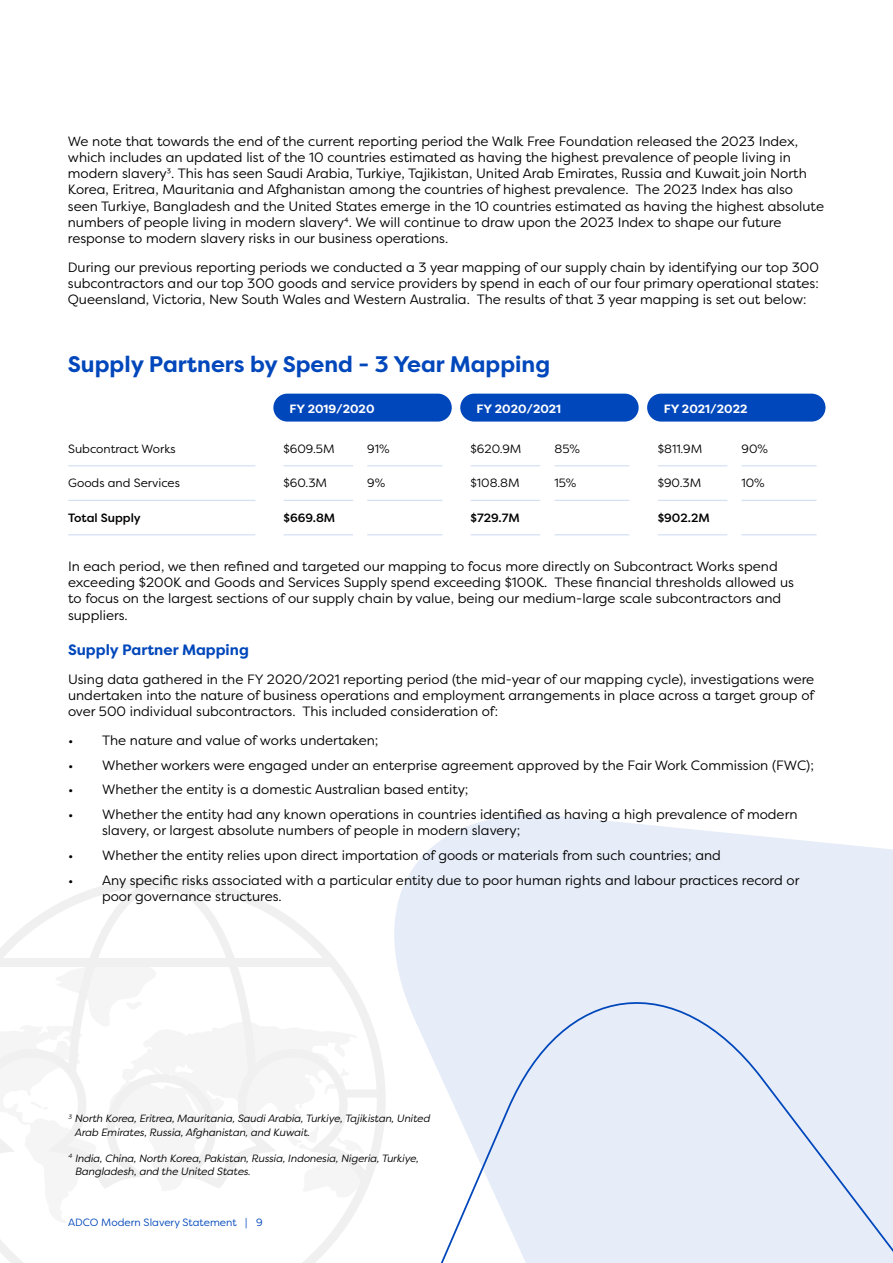
<style>
.page{position:relative;width:893px;height:1263px;background:#fff}
.page>*{position:absolute;margin:0;border:0;box-sizing:border-box;transform-origin:0 0}
.t1{font:700 22.5px "Filson Pro";color:#0047bb}
.t2{font:700 15px "Filson Pro";color:#0047bb}
.t3{font:13.5px/16.2px "Filson Pro";color:#000}
.t4{font:12px "Filson Pro";color:#000}
.t5{font:700 12px "Filson Pro";color:#fff}
.t6{font:500 12px "Filson Pro";color:#000}
.t7{font:italic 10.5px/13.5px "Filson Pro";letter-spacing:-.01em;color:#000}
.t8{font:10.5px "Filson Pro";color:#0047bb}
</style>
<div class="page">
<svg style="left:0;top:877px;width:341px;height:386px"></svg>
<svg style="left:394px;top:815px;width:499px;height:152px;background:#e8eff8"></svg>
<svg style="left:182px;top:967px;width:711px;height:296px"></svg>
<div style="left:273px;top:394px;width:179px;height:28px;background:#0047bb;border-radius:14px"></div>
<div style="left:460px;top:394px;width:179px;height:28px;background:#0047bb;border-radius:14px"></div>
<div style="left:647px;top:394px;width:178px;height:28px;background:#0047bb;border-radius:14px"></div>
<hr style="left:68px;top:465px;width:187px;height:1px;background:#ccdaf1">
<hr style="left:283px;top:465px;width:70px;height:1px;background:#ccdaf1">
<hr style="left:367px;top:465px;width:75px;height:1px;background:#ccdaf1">
<hr style="left:471px;top:465px;width:69px;height:1px;background:#ccdaf1">
<hr style="left:554px;top:465px;width:75px;height:1px;background:#ccdaf1">
<hr style="left:658px;top:465px;width:69px;height:1px;background:#ccdaf1">
<hr style="left:741px;top:465px;width:76px;height:1px;background:#ccdaf1">
<hr style="left:68px;top:500px;width:187px;height:1px;background:#ccdaf1">
<hr style="left:68px;top:534px;width:187px;height:1px;background:#ccdaf1">
<hr style="left:283px;top:500px;width:70px;height:1px;background:#ccdaf1">
<hr style="left:283px;top:534px;width:70px;height:1px;background:#ccdaf1">
<hr style="left:367px;top:500px;width:75px;height:1px;background:#ccdaf1">
<hr style="left:367px;top:534px;width:75px;height:1px;background:#ccdaf1">
<hr style="left:471px;top:500px;width:69px;height:1px;background:#ccdaf1">
<hr style="left:471px;top:534px;width:69px;height:1px;background:#ccdaf1">
<hr style="left:554px;top:500px;width:75px;height:1px;background:#ccdaf1">
<hr style="left:554px;top:534px;width:75px;height:1px;background:#ccdaf1">
<hr style="left:658px;top:500px;width:69px;height:1px;background:#ccdaf1">
<hr style="left:658px;top:534px;width:69px;height:1px;background:#ccdaf1">
<hr style="left:741px;top:500px;width:76px;height:1px;background:#ccdaf1">
<hr style="left:741px;top:534px;width:76px;height:1px;background:#ccdaf1">
<p class="t3" style="left:68px;top:133px;width:758px">We note that towards the end of the current reporting period the Walk Free Foundation released the 2023 Index, which includes an updated list of the 10 countries estimated as having the highest prevalence of people living in modern slavery3. This has seen Saudi Arabia, Turkiye, Tajikistan, United Arab Emirates, Russia and Kuwait join North Korea, Eritrea, Mauritania and Afghanistan among the countries of highest prevalence. The 2023 Index has also seen Turkiye, Bangladesh and the United States emerge in the 10 countries estimated as having the highest absolute numbers of people living in modern slavery4. We will continue to draw upon the 2023 Index to shape our future response to modern slavery risks in our business operations.</p>
<p class="t3" style="left:68px;top:259px;width:753px;text-align:justify">During our previous reporting periods we conducted a 3 year mapping of our supply chain by identifying our top 300 subcontractors and our top 300 goods and service providers by spend in each of our four primary operational states:<br>Queensland, Victoria, New South Wales and Western Australia. The results of that 3 year mapping is set out below:</p>
<h1 class="t1" style="left:68px;top:350px;width:484px">Supply Partners by Spend - 3 Year Mapping</h1>
<p class="t5" style="left:289px;top:401px;width:87px">FY 2019/2020</p>
<p class="t5" style="left:477px;top:401px;width:86px">FY 2020/2021</p>
<p class="t5" style="left:664px;top:401px;width:85px">FY 2021/2022</p>
<p class="t4" style="left:68px;top:441px;width:109px">Subcontract Works</p>
<p class="t4" style="left:283px;top:441px;width:53px">$609.5M</p>
<p class="t4" style="left:367px;top:441px;width:24px">91%</p>
<p class="t4" style="left:471px;top:441px;width:52px">$620.9M</p>
<p class="t4" style="left:554px;top:441px;width:27px">85%</p>
<p class="t4" style="left:658px;top:441px;width:46px">$811.9M</p>
<p class="t4" style="left:741px;top:441px;width:28px">90%</p>
<p class="t4" style="left:68px;top:475px;width:113px">Goods and Services</p>
<p class="t4" style="left:283px;top:475px;width:45px">$60.3M</p>
<p class="t4" style="left:367px;top:475px;width:20px">9%</p>
<p class="t4" style="left:471px;top:475px;width:51px">$108.8M</p>
<p class="t4" style="left:554px;top:475px;width:23px">15%</p>
<p class="t4" style="left:658px;top:475px;width:45px">$90.3M</p>
<p class="t4" style="left:741px;top:475px;width:25px">10%</p>
<p class="t6" style="left:68px;top:510px;width:74px">Total Supply</p>
<p class="t6" style="left:283px;top:510px;width:53px">$669.8M</p>
<p class="t6" style="left:471px;top:510px;width:51px">$729.7M</p>
<p class="t6" style="left:658px;top:510px;width:54px">$902.2M</p>
<p class="t3" style="left:68px;top:558px;width:727px">In each period, we then refined and targeted our mapping to focus more directly on Subcontract Works spend exceeding $200K and Goods and Services Supply spend exceeding $100K. These financial thresholds allowed us to focus on the largest sections of our supply chain by value, being our medium-large scale subcontractors and suppliers.</p>
<p class="t2" style="left:68px;top:640px;width:182px">Supply Partner Mapping</p>
<p class="t3" style="left:68px;top:670px;width:748px;text-align:justify">Using data gathered in the FY 2020/2021 reporting period (the mid-year of our mapping cycle), investigations were undertaken into the nature of business operations and employment arrangements in place across a target group of over 500 individual subcontractors. This included consideration of:</p>
<p class="t3" style="left:68px;top:732px;width:312px">• The nature and value of works undertaken;</p>
<p class="t3" style="left:68px;top:756px;width:747px">• Whether workers were engaged under an enterprise agreement approved by the Fair Work Commission (FWC);</p>
<p class="t3" style="left:68px;top:781px;width:402px">• Whether the entity is a domestic Australian based entity;</p>
<p class="t3" style="left:102px;top:806px;width:697px;text-indent:-34px">• Whether the entity had any known operations in countries identified as having a high prevalence of modern slavery, or largest absolute numbers of people in modern slavery;</p>
<p class="t3" style="left:68px;top:847px;width:654px">• Whether the entity relies upon direct importation of goods or materials from such countries; and</p>
<p class="t3" style="left:102px;top:871px;width:699px;text-indent:-34px">• Any specific risks associated with a particular entity due to poor human rights and labour practices record or poor governance structures.</p>
<p class="t7" style="left:74px;top:1111px;width:357px;text-indent:-6px"><sup>3</sup> North Korea, Eritrea, Mauritania, Saudi Arabia, Turkiye, Tajikistan, United<br>Arab Emirates, Russia, Afghanistan, and Kuwait.</p>
<p class="t7" style="left:75px;top:1151px;width:345px;text-indent:-7px"><sup>4</sup> India, China, North Korea, Pakistan, Russia, Indonesia, Nigeria, Turkiye,<br>Bangladesh, and the United States.</p>
<p class="t8" style="left:68px;top:1216px;width:196px">ADCO Modern Slavery Statement | 9</p>
</div>
